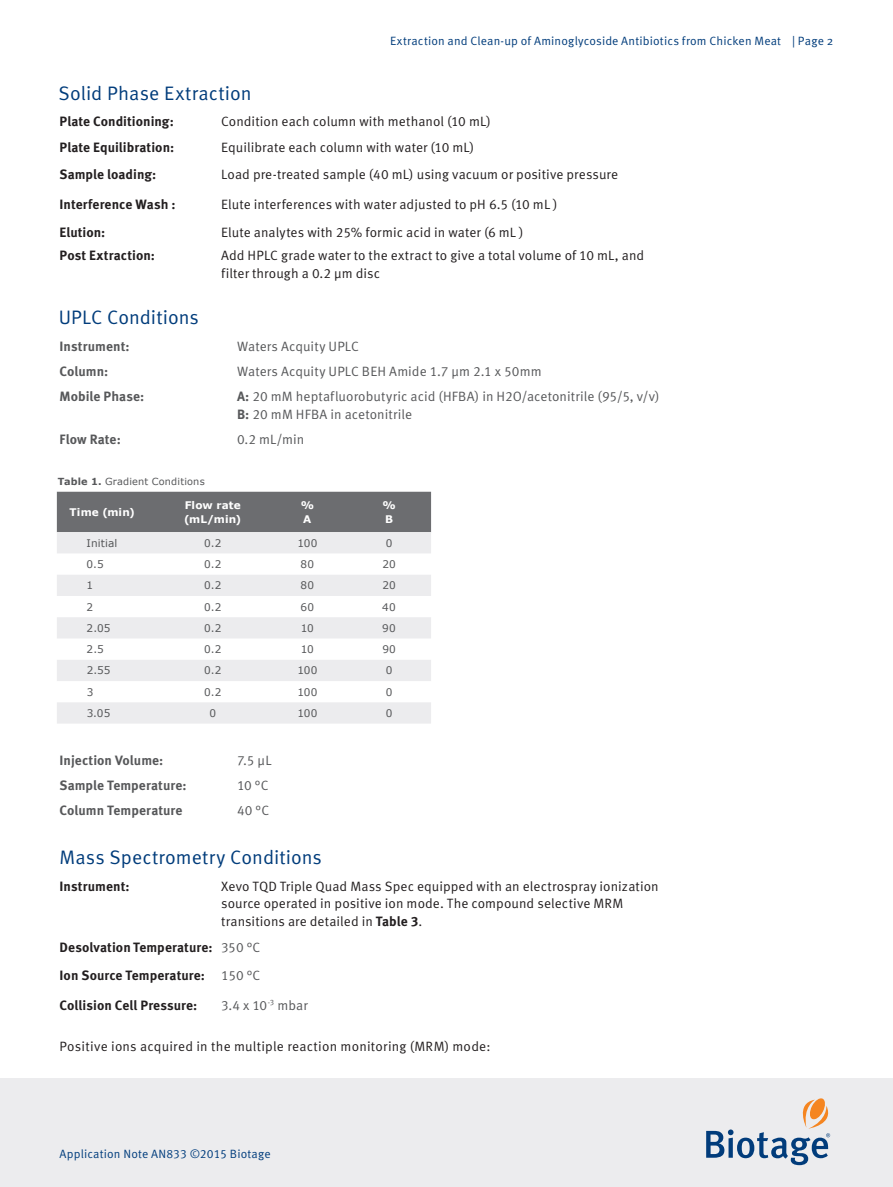
<style>
.page{position:relative;width:893px;height:1187px;background:#fff}
.page>*{position:absolute;margin:0;border:0;box-sizing:border-box;transform-origin:0 0}
.t1{font:19.5px "Meta OT Norm";letter-spacing:.005em;color:#013c7b}
.t2{font:13.5px/17.2px "Meta OT Norm";letter-spacing:.005em;color:#231f20}
.t3{font:700 13.5px/27.6px "Meta OT";letter-spacing:.005em;color:#231f20}
.t4{font:13.5px/17.2px "Meta OT Norm";letter-spacing:.005em;color:#57585a}
.t5{font:700 13.5px "Meta OT";letter-spacing:.005em;color:#57585a}
.t6{font:12px "Meta OT Norm";letter-spacing:.01em;color:#013c7b}
.t7{font:12px "Meta OT Norm";letter-spacing:.01em;color:#013d7d}
.t8{font:10.5px "Verdana";letter-spacing:.01em;color:#57585a}
.t9{font:700 10.5px/13.5px "Verdana";letter-spacing:.01em;color:#fff}
.t10{font:9.75px "Verdana";letter-spacing:.02em;color:#57585a}
.s1{font-family:"Meta OT";font-weight:700}
.s2{font-weight:700}
.s3{font-family:"Meta OT Norm";font-weight:400;color:#57585a}
</style>
<div class="page">
<div style="left:0;top:1078px;width:893px;height:108px;background:#ececee"></div>
<svg style="left:706px;top:1098px;width:124px;height:67px"></svg>
<div style="left:57px;top:491px;width:374px;height:41px;background:#6c6d70"></div>
<svg style="left:57px;top:532px;width:374px;height:191px;fill:#ececee"></svg>
<p class="t6" style="left:390px;top:34px;width:445px">Extraction and Clean-up of Aminoglycoside Antibiotics from Chicken Meat | Page 2</p>
<h1 class="t1" style="left:58px;top:82px;width:195px">Solid Phase Extraction</h1>
<p class="t3" style="left:60px;top:108px;width:116px">Plate Conditioning:</p>
<p class="t2" style="left:221px;top:113px;width:271px">Condition each column with methanol (10 mL)</p>
<p class="t3" style="left:60px;top:133px;width:116px">Plate Equilibration:</p>
<p class="t2" style="left:221px;top:139px;width:255px">Equilibrate each column with water (10 mL)</p>
<p class="t3" style="left:60px;top:161px;width:98px">Sample loading:</p>
<p class="t2" style="left:221px;top:166px;width:399px">Load pre-treated sample (40 mL) using vacuum or positive pressure</p>
<p class="t3" style="left:60px;top:191px;width:118px">Interference Wash :</p>
<p class="t2" style="left:221px;top:196px;width:338px">Elute interferences with water adjusted to pH 6.5 (10 mL )</p>
<p class="t3" style="left:60px;top:219px;width:47px">Elution:</p>
<p class="t2" style="left:221px;top:224px;width:304px">Elute analytes with 25% formic acid in water (6 mL )</p>
<p class="t3" style="left:60px;top:242px;width:97px">Post Extraction:</p>
<p class="t2" style="left:221px;top:247px;width:425px">Add HPLC grade water to the extract to give a total volume of 10 mL, and filter through a 0.2 µm disc</p>
<h1 class="t1" style="left:59px;top:306px;width:142px">UPLC Conditions</h1>
<p class="t5" style="left:60px;top:338px;width:72px">Instrument:</p>
<p class="t4" style="left:237px;top:337px;width:123px">Waters Acquity UPLC</p>
<p class="t5" style="left:60px;top:363px;width:50px">Column:</p>
<p class="t4" style="left:237px;top:363px;width:306px">Waters Acquity UPLC BEH Amide 1.7 µm 2.1 x 50mm</p>
<p class="t5" style="left:60px;top:388px;width:86px">Mobile Phase:</p>
<p class="t4" style="left:237px;top:388px;width:424px"><span class="s1">A:</span> 20 mM heptafluorobutyric acid (HFBA) in H2O/acetonitrile (95/5, v/v)<br><span class="s1">B:</span> 20 mM HFBA in acetonitrile</p>
<p class="t5" style="left:60px;top:431px;width:63px">Flow Rate:</p>
<p class="t4" style="left:237px;top:431px;width:69px">0.2 mL/min</p>
<p class="t10" style="left:58px;top:475px;width:148px"><span class="s2">Table 1.</span> Gradient Conditions</p>
<p class="t9" style="left:70px;top:505px;width:67px">Time (min)</p>
<p class="t9" style="left:184px;top:498px;width:58px">Flow rate (mL/min)</p>
<p class="t9" style="left:301px;top:498px;width:15px">%<br>A</p>
<p class="t9" style="left:382px;top:498px;width:15px">%<br>B</p>
<p class="t8" style="left:87px;top:536px;width:32px">Initial</p>
<p class="t8" style="left:204px;top:536px;width:19px">0.2</p>
<p class="t8" style="left:297px;top:536px;width:21px">100</p>
<p class="t8" style="left:386px;top:536px;width:8px">0</p>
<p class="t8" style="left:87px;top:557px;width:19px">0.5</p>
<p class="t8" style="left:204px;top:557px;width:19px">0.2</p>
<p class="t8" style="left:301px;top:557px;width:15px">80</p>
<p class="t8" style="left:382px;top:557px;width:15px">20</p>
<p class="t8" style="left:87px;top:579px;width:8px">1</p>
<p class="t8" style="left:204px;top:579px;width:19px">0.2</p>
<p class="t8" style="left:301px;top:579px;width:15px">80</p>
<p class="t8" style="left:382px;top:579px;width:15px">20</p>
<p class="t8" style="left:87px;top:600px;width:8px">2</p>
<p class="t8" style="left:204px;top:600px;width:19px">0.2</p>
<p class="t8" style="left:301px;top:600px;width:15px">60</p>
<p class="t8" style="left:382px;top:600px;width:15px">40</p>
<p class="t8" style="left:87px;top:621px;width:25px">2.05</p>
<p class="t8" style="left:204px;top:621px;width:19px">0.2</p>
<p class="t8" style="left:301px;top:621px;width:15px">10</p>
<p class="t8" style="left:382px;top:621px;width:15px">90</p>
<p class="t8" style="left:87px;top:642px;width:19px">2.5</p>
<p class="t8" style="left:204px;top:642px;width:19px">0.2</p>
<p class="t8" style="left:301px;top:642px;width:15px">10</p>
<p class="t8" style="left:382px;top:642px;width:15px">90</p>
<p class="t8" style="left:87px;top:664px;width:25px">2.55</p>
<p class="t8" style="left:204px;top:664px;width:19px">0.2</p>
<p class="t8" style="left:297px;top:664px;width:21px">100</p>
<p class="t8" style="left:386px;top:664px;width:8px">0</p>
<p class="t8" style="left:87px;top:685px;width:8px">3</p>
<p class="t8" style="left:204px;top:685px;width:19px">0.2</p>
<p class="t8" style="left:297px;top:685px;width:21px">100</p>
<p class="t8" style="left:386px;top:685px;width:8px">0</p>
<p class="t8" style="left:87px;top:706px;width:25px">3.05</p>
<p class="t8" style="left:209px;top:706px;width:8px">0</p>
<p class="t8" style="left:297px;top:706px;width:21px">100</p>
<p class="t8" style="left:386px;top:706px;width:8px">0</p>
<p class="t5" style="left:60px;top:751px;width:105px">Injection Volume:</p>
<p class="t4" style="left:237px;top:751px;width:36px">7.5 μL</p>
<p class="t5" style="left:60px;top:777px;width:129px">Sample Temperature:</p>
<p class="t4" style="left:237px;top:777px;width:33px">10 °C</p>
<p class="t5" style="left:60px;top:802px;width:124px">Column Temperature</p>
<p class="t4" style="left:237px;top:802px;width:34px">40 °C</p>
<h1 class="t1" style="left:60px;top:845px;width:264px">Mass Spectrometry Conditions</h1>
<p class="t3" style="left:60px;top:873px;width:72px">Instrument:</p>
<p class="t2" style="left:221px;top:878px;width:439px">Xevo TQD Triple Quad Mass Spec equipped with an electrospray ionization source operated in positive ion mode. The compound selective MRM transitions are detailed in <span class="s1">Table 3</span>.</p>
<p class="t3" style="left:60px;top:934px;width:202px">Desolvation Temperature: <span class="s3">350 °C<br></span>Ion Source Temperature: <span class="s3">150 °C</span></p>
<p class="t3" style="left:60px;top:991px;width:139px">Collision Cell Pressure:</p>
<p class="t4" style="left:221px;top:996px;width:88px">3.4 x 10<sup>-3</sup> mbar</p>
<p class="t2" style="left:60px;top:1037px;width:433px">Positive ions acquired in the multiple reaction monitoring (MRM) mode:</p>
<p class="t7" style="left:60px;top:1146px;width:213px">Application Note AN833 ©2015 Biotage</p>
</div>
